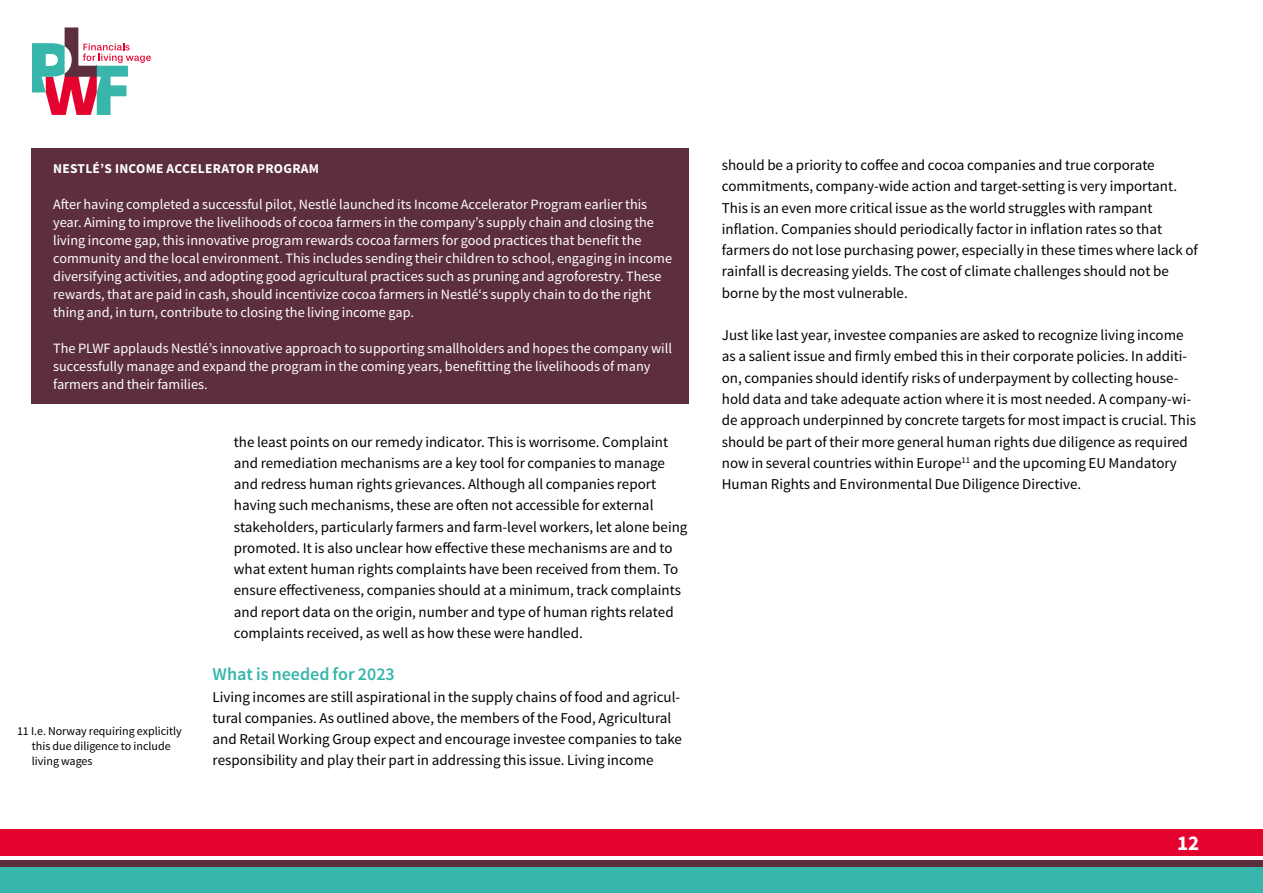
<style>
.page{position:relative;width:1263px;height:893px;background:#fff}
.page>*{position:absolute;margin:0;border:0;box-sizing:border-box;transform-origin:0 0}
.t1{font:700 21px "Source Sans Pro";color:#fff}
._1e_tussenkop{font:600 18px "Source Sans Pro";color:#38b6ab}
.brood{font:15px/21.3px "Source Sans Pro";color:#000}
.opsomming{font:15px/21.3px "Source Sans Pro";color:#000}
.kader{font:14.25px/18px "Source Sans Pro";color:#fff}
.Kaderkop{font:700 13.5px "Source Sans Pro";letter-spacing:.02em;color:#fff}
.noten{font:12px/15px "Source Sans Pro";color:#000}
</style>
<div class="page">
<div style="left:0;top:829px;width:1263px;height:27px;background:#e4032e"></div>
<div style="left:0;top:866px;width:1263px;height:27px;background:#38b6ab"></div>
<div style="left:0;top:860px;width:1263px;height:6px;background:#5b2e3e"></div>
<svg style="left:32px;top:27px;width:119px;height:88px"></svg>
<div style="left:32px;top:149px;width:657px;height:255px;background:#5c2e3e"></div>
<p class="Kaderkop" style="left:53px;top:160px;width:267px">NESTLÉ’S INCOME ACCELERATOR PROGRAM</p>
<p class="kader" style="left:53px;top:196px;width:620px">After having completed a successful pilot, Nestlé launched its Income Accelerator Program earlier this year. Aiming to improve the livelihoods of cocoa farmers in the company’s supply chain and closing the living income gap, this innovative program rewards cocoa farmers for good practices that benefit the community and the local environment. This includes sending their children to school, engaging in income diversifying activities, and adopting good agricultural practices such as pruning and agroforestry. These rewards, that are paid in cash, should incentivize cocoa farmers in Nestlé‘s supply chain to do the right thing and, in turn, contribute to closing the living income gap.</p>
<p class="kader" style="left:53px;top:340px;width:620px">The PLWF applauds Nestlé’s innovative approach to supporting smallholders and hopes the company will successfully manage and expand the program in the coming years, benefitting the livelihoods of many farmers and their families.</p>
<p class="noten" style="left:32px;top:724px;width:151px;text-indent:-15px">11 I.e. Norway requiring explicitly this due diligence to include living wages</p>
<p class="opsomming" style="left:234px;top:431px;width:455px">the least points on our remedy indicator. This is worrisome. Complaint and remediation mechanisms are a key tool for companies to manage and redress human rights grievances. Although all companies report having such mechanisms, these are often not accessible for external stakeholders, particularly farmers and farm-level workers, let alone being promoted. It is also unclear how effective these mechanisms are and to what extent human rights complaints have been received from them. To ensure effectiveness, companies should at a minimum, track complaints and report data on the origin, number and type of human rights related complaints received, as well as how these were handled.</p>
<p class="_1e_tussenkop" style="left:213px;top:663px;width:184px">What is needed for 2023</p>
<p class="brood" style="left:213px;top:686px;width:471px">Living incomes are still aspirational in the supply chains of food and agricul&shy;tural companies. As outlined above, the members of the Food, Agricultural and Retail Working Group expect and encourage investee companies to take responsibility and play their part in addressing this issue. Living income</p>
<p class="brood" style="left:722px;top:155px;width:477px">should be a priority to coffee and cocoa companies and true corporate commitments, company-wide action and target-setting is very important.<br>This is an even more critical issue as the world struggles with rampant inflation. Companies should periodically factor in inflation rates so that farmers do not lose purchasing power, especially in these times where lack of rainfall is decreasing yields. The cost of climate challenges should not be borne by the most vulnerable.</p>
<p class="brood" style="left:722px;top:325px;width:476px">Just like last year, investee companies are asked to recognize living income as a salient issue and firmly embed this in their corporate policies. In additi&shy;on, companies should identify risks of underpayment by collecting house&shy;hold data and take adequate action where it is most needed. A company-wi&shy;de approach underpinned by concrete targets for most impact is crucial. This should be part of their more general human rights due diligence as required now in several countries within Europe<sup>11</sup> and the upcoming EU Mandatory Human Rights and Environmental Due Diligence Directive.</p>
<h1 class="t1" style="left:1177px;top:830px;width:24px">12</h1>
</div>
